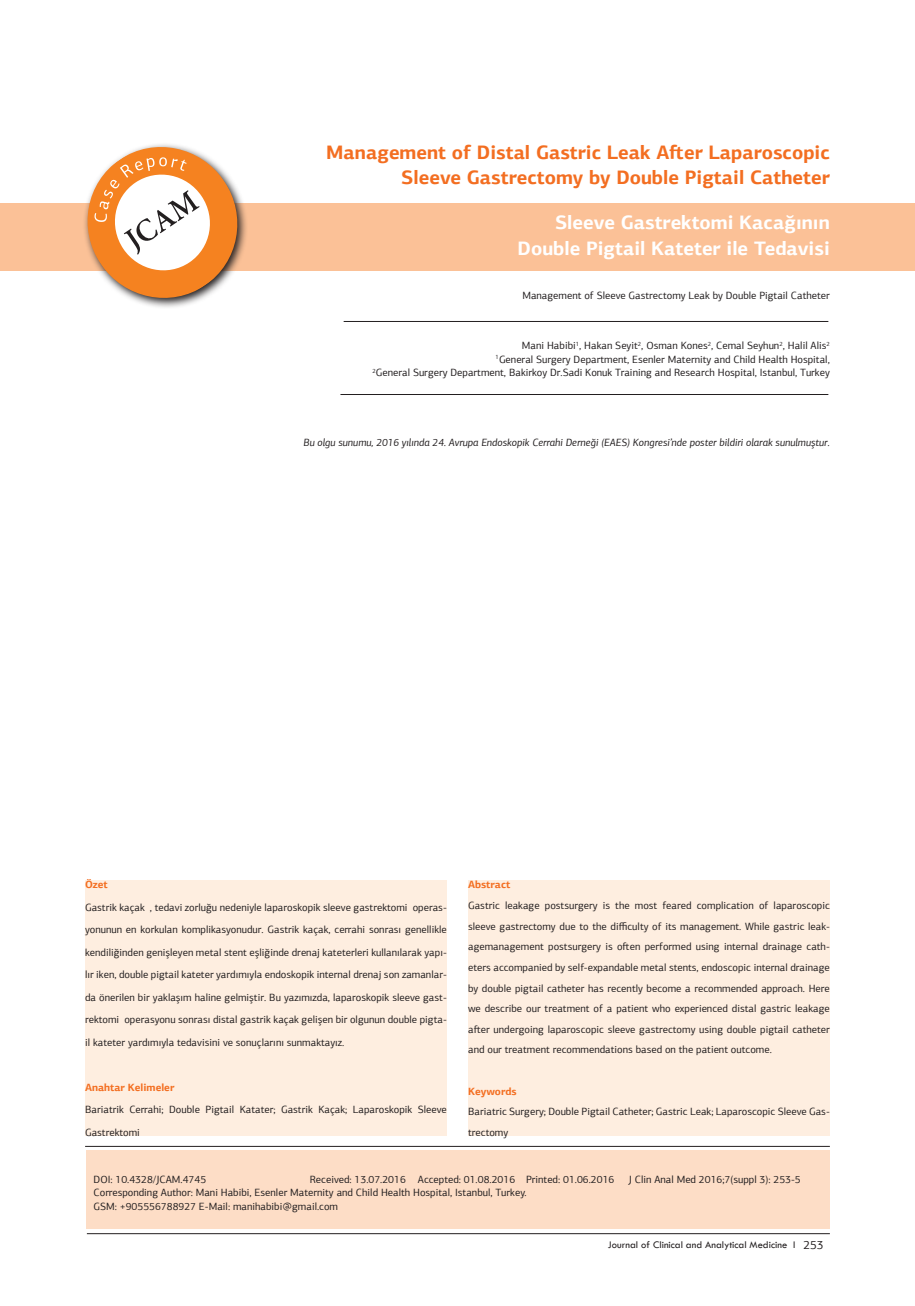
<style>
.page{position:relative;width:915px;height:1306px;background:#fff}
.page>*{position:absolute;margin:0;border:0;box-sizing:border-box;transform-origin:0 0}
.t1{font:700 19.5px/25.5px "PF Agora Sans Pro";color:#f36e21;text-align:right}
.t2{font:700 19.5px/25.5px "PF Agora Sans Pro";color:#fff;text-align:right}
.t3{font:10.5px/20.5px "PF Agora Sans Pro";color:#231f20}
.t4{font:italic 10.5px "PF Agora Sans Pro";color:#231f20}
.t5{font:10.5px "Tw Cen";color:#231f20}
.s1{font-weight:700;color:#f36e21}
.s2{font-family:"PF Agora Sans Pro";font-size:12px}
</style>
<div class="page">
<div style="left:87px;top:1150px;width:742px;height:79px;background:#fdddc6"></div>
<div style="left:0;top:203px;width:914px;height:67px;background:#fbc197"></div>
<hr style="left:85px;top:1146px;width:744px;height:1px;background:#231f20">
<hr style="left:343px;top:321px;width:485px;height:1px;background:#231f20">
<hr style="left:340px;top:394px;width:488px;height:1px;background:#231f20">
<svg style="left:77px;top:144px;width:170px;height:164px"></svg>
<div style="left:85px;top:880px;width:361px;height:255px;background:#feeee0"></div>
<div style="left:468px;top:880px;width:361px;height:255px;background:#feeee0"></div>
<hr style="left:87px;top:1233px;width:742px;height:1px;background:#231f20">
<p class="t1" style="left:326px;top:139px;width:505px">Management of Distal Gastric Leak After Laparoscopic<br>Sleeve Gastrectomy by Double Pigtail Catheter</p>
<p class="t2" style="left:517px;top:210px;width:314px">Sleeve Gastrektomi Kacağının<br>Double Pigtail Kateter ile Tedavisi</p>
<p class="t3" style="left:522px;top:285px;width:309px">Management of Sleeve Gastrectomy Leak by Double Pigtail Catheter</p>
<p class="t3" style="left:372px;top:339px;width:459px;line-height:13.5px;text-align:right">Mani Habibi<sup>1</sup>, Hakan Seyit<sup>2</sup>, Osman Kones<sup>2</sup>, Cemal Seyhun<sup>2</sup>, Halil Alis<sup>2<br>1</sup>General Surgery Department, Esenler Maternity and Child Health Hospital,<br><sup>2</sup>General Surgery Department, Bakirkoy Dr.Sadi Konuk Training and Research Hospital, Istanbul, Turkey</p>
<p class="t4" style="left:303px;top:436px;width:527px">Bu olgu sunumu, 2016 yılında 24. Avrupa Endoskopik Cerrahi Derneği (EAES) Kongresi’nde poster bildiri olarak sunulmuştur.</p>
<p class="t3" style="left:85px;top:873px;width:363px;line-height:22.5px"><span class="s1">Özet<br></span>Gastrik kaçak , tedavi zorluğu nedeniyle laparoskopik sleeve gastrektomi operas&shy;yonunun en korkulan komplikasyonudur. Gastrik kaçak, cerrahi sonrası genellikle kendiliğinden genişleyen metal stent eşliğinde drenaj kateterleri kullanılarak yapı&shy;lır iken, double pigtail kateter yardımıyla endoskopik internal drenaj son zamanlar&shy;da önerilen bir yaklaşım haline gelmiştir. Bu yazımızda, laparoskopik sleeve gast&shy;rektomi operasyonu sonrası distal gastrik kaçak gelişen bir olgunun double pigta&shy;il kateter yardımıyla tedavisini ve sonuçlarını sunmaktayız.</p>
<p class="t3" style="left:85px;top:1076px;width:363px;line-height:22.5px"><span class="s1">Anahtar Kelimeler<br></span>Bariatrik Cerrahi; Double Pigtail Katater; Gastrik Kaçak; Laparoskopik Sleeve<br>Gastrektomi</p>
<p class="t3" style="left:468px;top:874px;width:363px"><span class="s1">Abstract<br></span>Gastric leakage postsurgery is the most feared complication of laparoscopic sleeve gastrectomy due to the difficulty of its management. While gastric leak&shy;agemanagement postsurgery is often performed using internal drainage cath&shy;eters accompanied by self-expandable metal stents, endoscopic internal drainage by double pigtail catheter has recently become a recommended approach. Here we describe our treatment of a patient who experienced distal gastric leakage after undergoing laparoscopic sleeve gastrectomy using double pigtail catheter and our treatment recommendations based on the patient outcome.</p>
<p class="t3" style="left:468px;top:1080px;width:363px"><span class="s1">Keywords<br></span>Bariatric Surgery; Double Pigtail Catheter; Gastric Leak; Laparoscopic Sleeve Gas&shy;trectomy</p>
<p class="t3" style="left:94px;top:1168px;width:114px">DOI: 10.4328/JCAM.4745</p>
<p class="t3" style="left:310px;top:1168px;width:306px">Received: 13.07.2016 Accepted: 01.08.2016 Printed: 01.06.2016</p>
<p class="t3" style="left:628px;top:1168px;width:173px">J Clin Anal Med 2016;7(suppl 3): 253-5</p>
<p class="t3" style="left:94px;top:1185px;width:434px;line-height:13.5px">Corresponding Author: Mani Habibi, Esenler Maternity and Child Health Hospital, Istanbul, Turkey.<br>GSM: +905556788927 E-Mail: manihabibi@gmail.com</p>
<p class="t5" style="left:607px;top:1237px;width:217px">Journal of Clinical and Analytical Medicine I <span class="s2">253</span></p>
</div>
